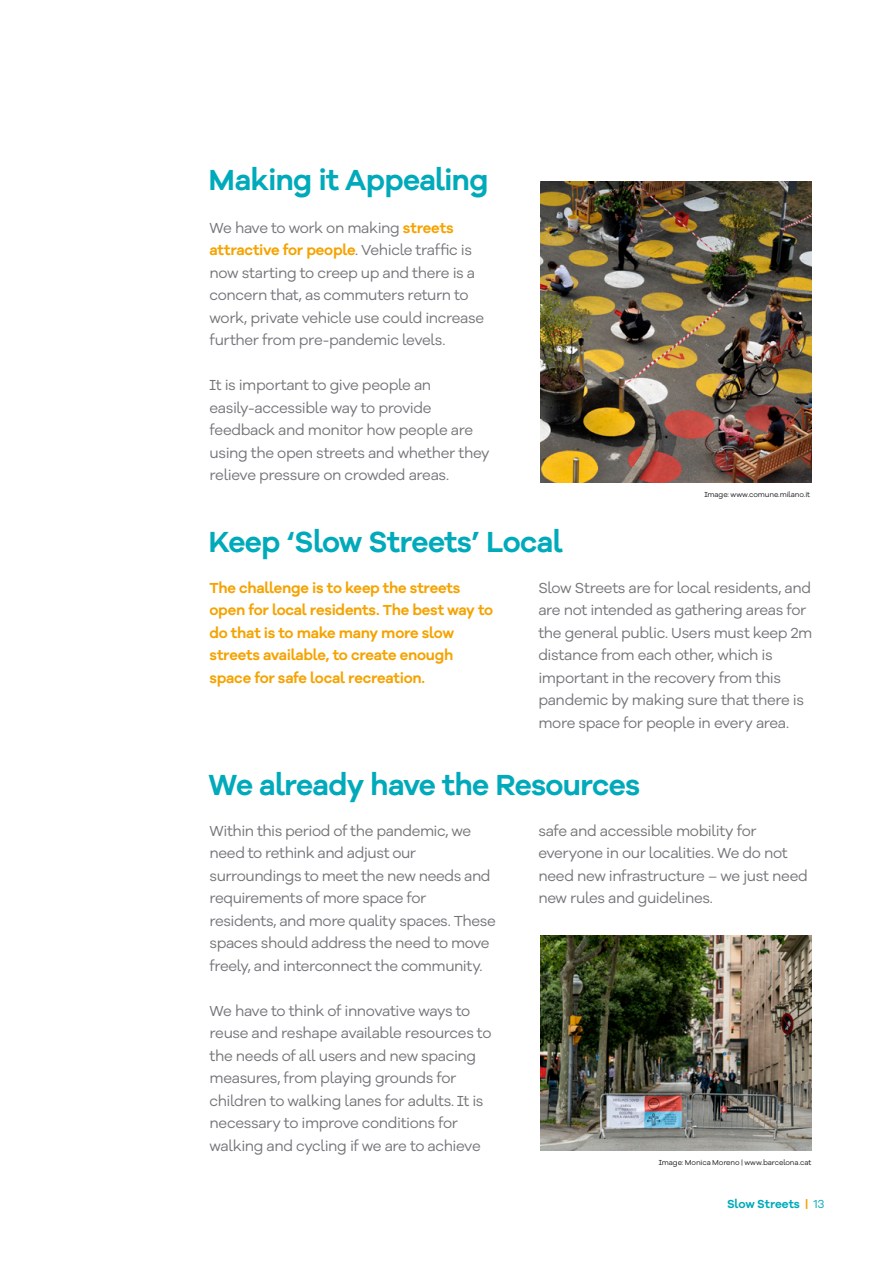
<style>
.page{position:relative;width:893px;height:1263px;background:#fff}
.page>*{position:absolute;margin:0;border:0;box-sizing:border-box;transform-origin:0 0}
.t1{font:600 30px "Galano Grotesque Alt";letter-spacing:-.025em;color:#00aaba}
.t2{font:15px/22.5px "Galano Grotesque Alt";letter-spacing:-.025em;color:#757479}
.t3{font:600 15px/22.5px "Galano Grotesque Alt";letter-spacing:-.015em;color:#f5a300}
.t4{font:600 12px "Galano Grotesque Alt";letter-spacing:-.005em;color:#00aaba}
.t5{font:7.5px "Galano Grotesque Alt";letter-spacing:-.015em;color:#1b1c20}
.s1{font-weight:600;color:#f5a300}
.s2{color:#f5a300}
.s3{font-weight:400}
</style>
<div class="page">
<img style="left:541px;top:182px;width:270px;height:300px">
<img style="left:541px;top:935px;width:270px;height:215px">
<h1 class="t1" style="left:209px;top:161px;width:281px">Making it Appealing</h1>
<p class="t2" style="left:210px;top:216px;width:276px">We have to work on making <span class="s1">streets attractive for people</span>. Vehicle traffic is now starting to creep up and there is a concern that, as commuters return to work, private vehicle use could increase further from pre-pandemic levels.</p>
<p class="t2" style="left:210px;top:373px;width:282px">It is important to give people an easily-accessible way to provide feedback and monitor how people are using the open streets and whether they relieve pressure on crowded areas.</p>
<h1 class="t1" style="left:209px;top:523px;width:355px">Keep ‘Slow Streets’ Local</h1>
<p class="t5" style="left:704px;top:490px;width:107px">Image: www.comune.milano.it</p>
<p class="t3" style="left:210px;top:576px;width:285px">The challenge is to keep the streets open for local residents. The best way to do that is to make many more slow streets available, to create enough space for safe local recreation.</p>
<p class="t2" style="left:538px;top:576px;width:275px">Slow Streets are for local residents, and are not intended as gathering areas for the general public. Users must keep 2m distance from each other, which is important in the recovery from this pandemic by making sure that there is more space for people in every area.</p>
<h1 class="t1" style="left:209px;top:765px;width:433px">We already have the Resources</h1>
<p class="t2" style="left:210px;top:819px;width:288px">Within this period of the pandemic, we need to rethink and adjust our surroundings to meet the new needs and requirements of more space for residents, and more quality spaces. These spaces should address the need to move freely, and interconnect the community.</p>
<p class="t2" style="left:210px;top:999px;width:283px">We have to think of innovative ways to reuse and reshape available resources to the needs of all users and new spacing measures, from playing grounds for children to walking lanes for adults. It is necessary to improve conditions for walking and cycling if we are to achieve</p>
<p class="t2" style="left:538px;top:819px;width:271px">safe and accessible mobility for everyone in our localities. We do not need new infrastructure – we just need new rules and guidelines.</p>
<p class="t5" style="left:659px;top:1157px;width:154px">Image: Monica Moreno | www.barcelona.cat</p>
<p class="t4" style="left:727px;top:1196px;width:99px">Slow Streets <span class="s2">|</span> <span class="s3">13</span></p>
</div>
